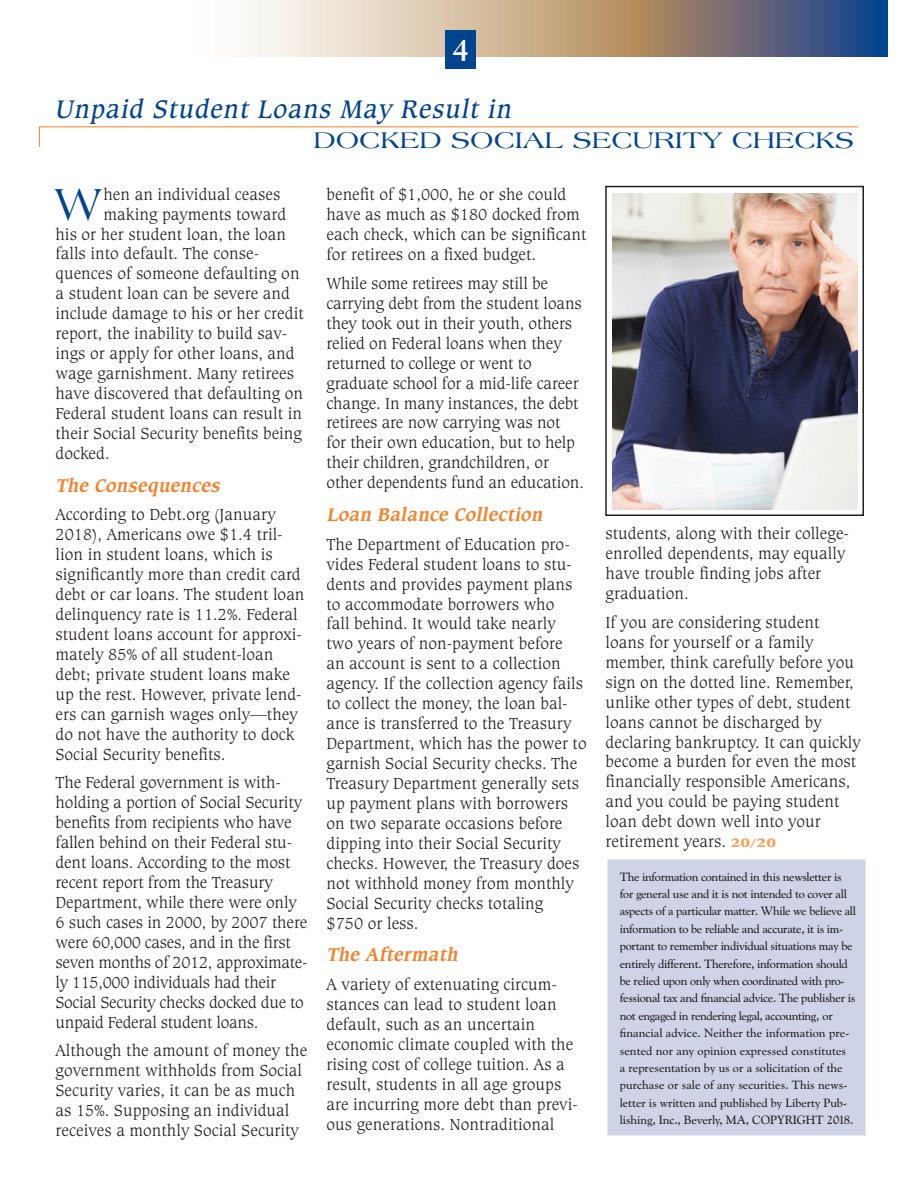
<style>
.page{position:relative;width:918px;height:1188px;background:#fff}
.page>*{position:absolute;margin:0;border:0;box-sizing:border-box;transform-origin:0 0}
.Body_text{font:47.55px "Americana BT";color:#02448d}
.Page_head{font:700 30px "Sabon";color:#fff}
.headline_italic{font:italic 27px "Caxton BT";color:#02448d}
.headline_bold{font:24px "Americana BT";color:#02448d;scale:1.2 1}
.subhead2{font:italic 700 19.5px "Caxton BT";color:#f4822b}
.Body_text-2{font:300 16.95px/20px "Caxton BT";color:#231f20}
.disclaimer{font:12px/17.4px "Goudy Catalogue BT";letter-spacing:-.02em;color:#231f20}
.s1{font-family:"Schneidler BT";font-weight:900;font-size:12px;color:#f89e5a}
</style>
<div class="page">
<div style="left:608px;top:860px;width:258px;height:276px;background:#ced3e7;border:2px solid #ced3e7"></div>
<svg style="left:244px;top:0;width:643px;height:57px;background:#aa9f98"></svg>
<div style="left:446px;top:30px;width:30px;height:38px;background:#02448d"></div>
<svg style="left:39px;top:127px;width:1px;height:20px"></svg>
<hr style="left:39px;top:126px;width:819px;height:1px;background:#f4822b">
<img style="left:613px;top:193px;width:244px;height:317px">
<div style="left:605px;top:186px;width:259px;height:330px;border:2px solid #231f20"></div>
<p class="Page_head" style="left:453px;top:32px;width:18px">4</p>
<p class="headline_italic" style="left:54px;top:92px;width:464px">Unpaid Student Loans May Result in</p>
<p class="headline_bold" style="left:313px;top:126px;width:452px">DOCKED SOCIAL SECURITY CHECKS</p>
<p class="Body_text" style="left:55px;top:177px;width:48px">W</p>
<p class="Body_text-2" style="left:104px;top:184px;width:178px">hen an individual ceases</p>
<p class="Body_text-2" style="left:104px;top:204px;width:184px">making payments toward</p>
<p class="Body_text-2" style="left:56px;top:224px;width:232px">his or her student loan, the loan</p>
<p class="Body_text-2" style="left:56px;top:244px;width:205px">falls into default. The conse-</p>
<p class="Body_text-2" style="left:56px;top:263px;width:246px">quences of someone defaulting on</p>
<p class="Body_text-2" style="left:56px;top:283px;width:236px">a student loan can be severe and</p>
<p class="Body_text-2" style="left:56px;top:303px;width:250px">include damage to his or her credit</p>
<p class="Body_text-2" style="left:56px;top:323px;width:233px">report, the inability to build sav-</p>
<p class="Body_text-2" style="left:56px;top:343px;width:241px">ings or apply for other loans, and</p>
<p class="Body_text-2" style="left:56px;top:363px;width:240px">wage garnishment. Many retirees</p>
<p class="Body_text-2" style="left:56px;top:383px;width:249px">have discovered that defaulting on</p>
<p class="Body_text-2" style="left:56px;top:403px;width:248px">Federal student loans can result in</p>
<p class="Body_text-2" style="left:56px;top:423px;width:248px">their Social Security benefits being</p>
<p class="Body_text-2" style="left:56px;top:443px;width:56px">docked.</p>
<p class="subhead2" style="left:56px;top:473px;width:170px">The Consequences</p>
<p class="Body_text-2" style="left:56px;top:504px;width:251px">According to Debt.org (January<br>2018), Americans owe $1.4 tril&shy;lion in student loans, which is significantly more than credit card debt or car loans. The student loan delinquency rate is 11.2%. Federal student loans account for approxi&shy;mately 85% of all student-loan debt; private student loans make up the rest. However, private lend&shy;ers can garnish wages only—they do not have the authority to dock<br>Social Security benefits.</p>
<p class="Body_text-2" style="left:56px;top:772px;width:254px">The Federal government is with&shy;holding a portion of Social Security benefits from recipients who have fallen behind on their Federal stu&shy;dent loans. According to the most recent report from the Treasury Department, while there were only 6 such cases in 2000, by 2007 there were 60,000 cases, and in the first seven months of 2012, approximate&shy;ly 115,000 individuals had their Social Security checks docked due to unpaid Federal student loans.</p>
<p class="Body_text-2" style="left:56px;top:1040px;width:253px">Although the amount of money the government withholds from Social Security varies, it can be as much as 15%. Supposing an individual receives a monthly Social Security</p>
<p class="Body_text-2" style="left:327px;top:184px;width:261px">benefit of $1,000, he or she could have as much as $180 docked from each check, which can be significant for retirees on a fixed budget.</p>
<p class="Body_text-2" style="left:327px;top:273px;width:259px">While some retirees may still be carrying debt from the student loans they took out in their youth, others relied on Federal loans when they returned to college or went to graduate school for a mid-life career change. In many instances, the debt retirees are now carrying was not for their own education, but to help their children, grandchildren, or other dependents fund an education.</p>
<p class="subhead2" style="left:327px;top:502px;width:222px">Loan Balance Collection</p>
<p class="Body_text-2" style="left:327px;top:534px;width:262px">The Department of Education pro&shy;vides Federal student loans to stu&shy;dents and provides payment plans to accommodate borrowers who<br>fall behind. It would take nearly<br>two years of non-payment before<br>an account is sent to a collection agency. If the collection agency fails to collect the money, the loan bal&shy;ance is transferred to the Treasury<br>Department, which has the power to garnish Social Security checks. The<br>Treasury Department generally sets up payment plans with borrowers on two separate occasions before dipping into their Social Security checks. However, the Treasury does not withhold money from monthly<br>Social Security checks totaling<br>$750 or less.</p>
<p class="subhead2" style="left:327px;top:943px;width:137px">The Aftermath</p>
<p class="Body_text-2" style="left:327px;top:974px;width:253px">A variety of extenuating circum&shy;stances can lead to student loan default, such as an uncertain economic climate coupled with the rising cost of college tuition. As a result, students in all age groups are incurring more debt than previ&shy;ous generations. Nontraditional</p>
<p class="Body_text-2" style="left:606px;top:523px;width:245px">students, along with their college&shy;enrolled dependents, may equally have trouble finding jobs after graduation.</p>
<p class="Body_text-2" style="left:606px;top:612px;width:257px">If you are considering student loans for yourself or a family member, think carefully before you sign on the dotted line. Remember, unlike other types of debt, student loans cannot be discharged by declaring bankruptcy. It can quickly become a burden for even the most financially responsible Americans, and you could be paying student loan debt down well into your retirement years. <span class="s1">20/20</span></p>
<p class="disclaimer" style="left:620px;top:868px;width:238px">The information contained in this newsletter is for general use and it is not intended to cover all aspects of a particular matter. While we believe all information to be reliable and accurate, it is im&shy;portant to remember individual situations may be entirely different. Therefore, information should be relied upon only when coordinated with pro&shy;fessional tax and financial advice. The publisher is not engaged in rendering legal, accounting, or financial advice. Neither the information pre&shy;sented nor any opinion expressed constitutes<br>a representation by us or a solicitation of the purchase or sale of any securities. This news&shy;letter is written and published by Liberty Pub&shy;lishing, Inc., Beverly, MA, COPYRIGHT 2018.</p>
</div>
